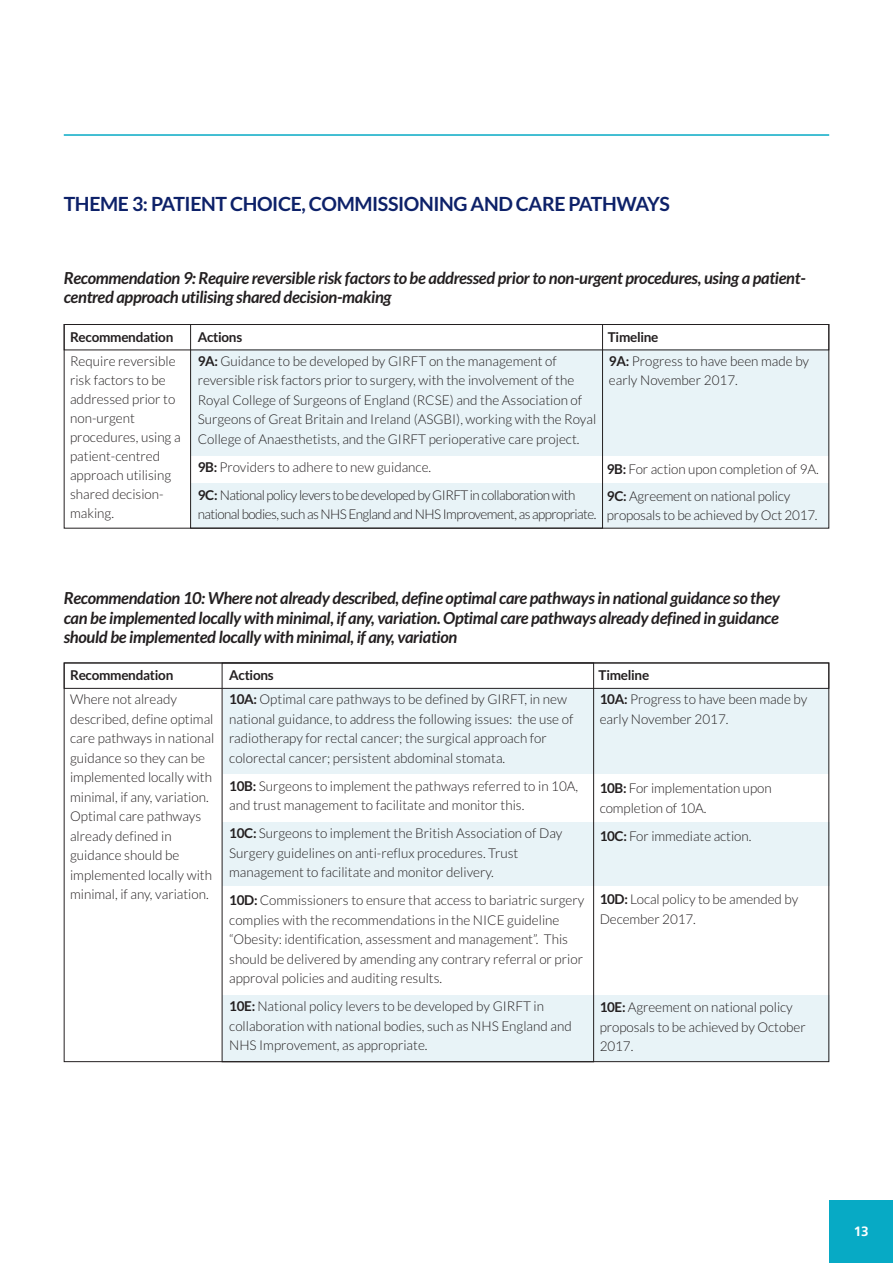
<style>
.page{position:relative;width:893px;height:1263px;background:#fff}
.page>*{position:absolute;margin:0;border:0;box-sizing:border-box;transform-origin:0 0}
.t1{font:700 19.5px "Lato";letter-spacing:-.02em;color:#0d2169}
.t2{font:italic 700 16.5px/19.5px "Lato";letter-spacing:-.02em;color:#231f20}
.t3{font:300 13.5px/19.5px "Lato";color:#231f20}
.t4{font:300 13.5px/28px "Lato";letter-spacing:-.04em;color:#231f20}
.t5{font:700 13.5px "Lato";letter-spacing:-.02em;color:#231f20}
.t6{font:700 13.5px "Frutiger";color:#fff}
.s1{font-weight:700}
</style>
<div class="page">
<div style="left:191px;top:483px;width:638px;height:45px;background:#e8f3f7"></div>
<hr style="left:64px;top:134px;width:765px;height:2px;background:#07aac5">
<div style="left:829px;top:1200px;width:64px;height:63px;background:#07aac5"></div>
<div style="left:191px;top:350px;width:638px;height:106px;background:#e8f3f7"></div>
<div style="left:64px;top:324px;width:765px;height:26px;border:1px solid #231f20"></div>
<div style="left:223px;top:688px;width:606px;height:85px;background:#e8f3f7"></div>
<div style="left:222px;top:822px;width:607px;height:63px;background:#e8f3f7"></div>
<div style="left:222px;top:995px;width:607px;height:66px;background:#e8f3f7"></div>
<div style="left:64px;top:662px;width:765px;height:27px;border:1px solid #231f20"></div>
<h1 class="t1" style="left:64px;top:193px;width:608px">THEME 3: PATIENT CHOICE, COMMISSIONING AND CARE PATHWAYS</h1>
<p class="t2" style="left:64px;top:268px;width:744px">Recommendation 9: Require reversible risk factors to be addressed prior to non-urgent procedures, using a patient&shy;centred approach utilising shared decision-making</p>
<p class="t5" style="left:70px;top:329px;width:105px">Recommendation</p>
<p class="t5" style="left:198px;top:329px;width:46px">Actions</p>
<p class="t3" style="left:70px;top:352px;width:112px;line-height:19px">Require reversible risk factors to be addressed prior to non-urgent procedures, using a patient-centred approach utilising shared decision&shy;making.</p>
<p class="t3" style="left:198px;top:351px;width:400px"><span class="s1">9A:</span> Guidance to be developed by GIRFT on the management of reversible risk factors prior to surgery, with the involvement of the Royal College of Surgeons of England (RCSE) and the Association of Surgeons of Great Britain and Ireland (ASGBI), working with the Royal College of Anaesthetists, and the GIRFT perioperative care project.</p>
<p class="t4" style="left:198px;top:453px;width:379px"><span class="s1">9B:</span> Providers to adhere to new guidance.<br><span class="s1">9C:</span> Nationalpolicylevers tobedevelopedbyGIRFTincollaborationwith</p>
<p class="t4" style="left:198px;top:501px;width:400px">nationalbodies, suchasNHSEnglandandNHSImprovement,asappropriate.</p>
<p class="t5" style="left:608px;top:329px;width:52px">Timeline</p>
<p class="t3" style="left:609px;top:351px;width:202px"><span class="s1">9A:</span> Progress to have been made by early November 2017.</p>
<p class="t3" style="left:607px;top:456px;width:213px;line-height:27px"><span class="s1">9B:</span> For action upon completion of 9A.<br><span class="s1">9C:</span> Agreement on national policy</p>
<p class="t3" style="left:607px;top:506px;width:212px">proposals to be achieved by Oct 2017.</p>
<p class="t2" style="left:64px;top:589px;width:718px;text-align:justify">Recommendation 10: Where not already described, define optimal care pathways in national guidance so they can be implemented locally with minimal, if any, variation. Optimal care pathways already defined in guidance should be implemented locally with minimal, if any, variation</p>
<p class="t5" style="left:70px;top:668px;width:105px">Recommendation</p>
<p class="t5" style="left:229px;top:668px;width:46px">Actions</p>
<p class="t3" style="left:70px;top:690px;width:146px">Where not already described, define optimal care pathways in national guidance so they can be implemented locally with minimal, if any, variation.<br>Optimal care pathways already defined in guidance should be implemented locally with minimal, if any, variation.</p>
<p class="t3" style="left:229px;top:690px;width:346px"><span class="s1">10A:</span> Optimal care pathways to be defined by GIRFT, in new national guidance, to address the following issues: the use of radiotherapy for rectal cancer; the surgical approach for colorectal cancer; persistent abdominal stomata.</p>
<p class="t3" style="left:229px;top:776px;width:351px"><span class="s1">10B:</span> Surgeons to implement the pathways referred to in 10A, and trust management to facilitate and monitor this.</p>
<p class="t3" style="left:229px;top:824px;width:335px"><span class="s1">10C:</span> Surgeons to implement the British Association of Day<br>Surgery guidelines on anti-reflux procedures. Trust management to facilitate and monitor delivery.</p>
<p class="t3" style="left:229px;top:891px;width:357px"><span class="s1">10D:</span> Commissioners to ensure that access to bariatric surgery complies with the recommendations in the NICE guideline “Obesity: identification, assessment and management”. This should be delivered by amending any contrary referral or prior approval policies and auditing results.</p>
<p class="t3" style="left:229px;top:997px;width:344px"><span class="s1">10E:</span> National policy levers to be developed by GIRFT in collaboration with national bodies, such as NHS England and<br>NHS Improvement, as appropriate.</p>
<p class="t5" style="left:599px;top:668px;width:52px">Timeline</p>
<p class="t3" style="left:600px;top:690px;width:209px"><span class="s1">10A:</span> Progress to have been made by early November 2017.</p>
<p class="t3" style="left:600px;top:779px;width:174px"><span class="s1">10B:</span> For implementation upon completion of 10A.</p>
<p class="t3" style="left:600px;top:827px;width:153px"><span class="s1">10C:</span> For immediate action.</p>
<p class="t3" style="left:600px;top:890px;width:200px"><span class="s1">10D:</span> Local policy to be amended by<br>December 2017.</p>
<p class="t3" style="left:600px;top:998px;width:208px"><span class="s1">10E:</span> Agreement on national policy proposals to be achieved by October<br>2017.</p>
<p class="t6" style="left:854px;top:1225px;width:16px">13</p>
</div>
